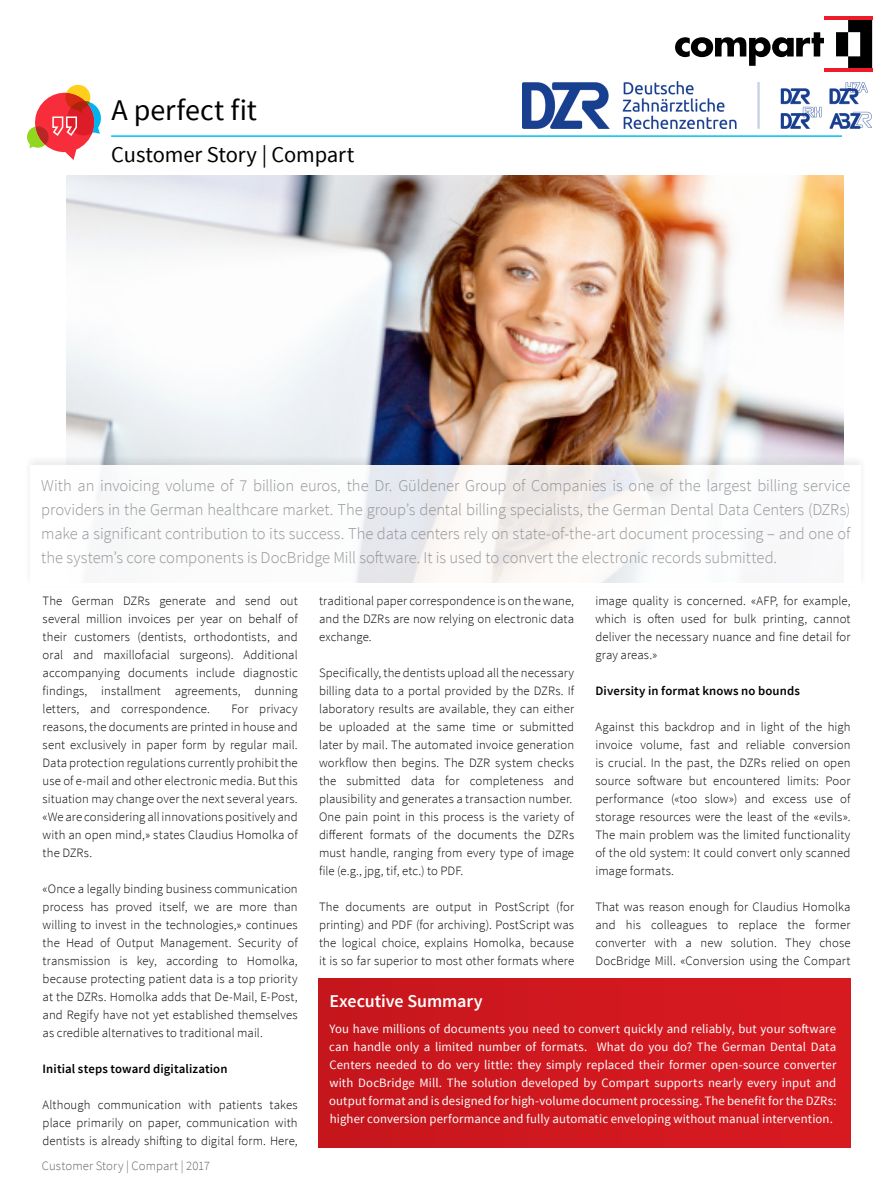
<style>
.page{position:relative;width:893px;height:1191px;background:#fff}
.page>*{position:absolute;margin:0;border:0;box-sizing:border-box;transform-origin:0 0}
.t1{font:30px "Source Sans Pro";color:#000}
.t2{font:22.5px "Source Sans Pro";letter-spacing:-.01em;color:#000}
.t3{font:600 18px "Source Sans Pro";letter-spacing:-.005em;color:#fff}
.t4{font:300 16.5px/24px "Source Sans Pro";letter-spacing:-.005em;color:#939598;text-align:justify}
.t5{font:300 12.75px/18px "Source Sans Pro";letter-spacing:.005em;color:#000;text-align:justify}
.t6{font:12.75px/18px "Source Sans Pro";letter-spacing:.01em;color:#fff;text-align:justify}
.t7{font:600 12.75px "Source Sans Pro";letter-spacing:.01em;color:#000}
.t8{font:300 12.75px "Source Sans Pro";letter-spacing:.005em;color:#636466}
</style>
<div class="page">
<img style="left:67px;top:176px;width:776px;height:277px">
<svg style="left:675px;top:20px;width:197px;height:48px"></svg>
<hr style="left:824px;top:17px;width:48px;height:3px;background:#ed1c29">
<hr style="left:824px;top:68px;width:48px;height:4px;background:#ed1c29">
<div style="left:22px;top:453px;width:847px;height:137px;background:#000;opacity:.1"></div>
<svg style="left:30px;top:465px;width:830px;height:121px"></svg>
<svg style="left:27px;top:84px;width:74px;height:76px"></svg>
<hr style="left:111px;top:135px;width:731px;height:2px;background:#00c0f3">
<div style="left:319px;top:978px;width:531px;height:169px;background:#d1181f"></div>
<img style="left:523px;top:81px;width:349px;height:47px">
<h1 class="t1" style="left:112px;top:92px;width:147px">A perfect fit</h1>
<h2 class="t2" style="left:111px;top:140px;width:245px">Customer Story | Compart</h2>
<p class="t4" style="left:41px;top:474px;width:811px">With an invoicing volume of 7 billion euros, the Dr. Güldener Group of Companies is one of the largest billing service providers in the German healthcare market. The group’s dental billing specialists, the German Dental Data Centers (DZRs) make a significant contribution to its success. The data centers rely on state-of-the-art document processing – and one of the system’s core components is DocBridge Mill software. It is used to convert the electronic records submitted.</p>
<p class="t5" style="left:43px;top:592px;width:257px">The German DZRs generate and send out several million invoices per year on behalf of their customers (dentists, orthodontists, and oral and maxillofacial surgeons). Additional accompanying documents include diagnostic findings, installment agreements, dunning letters, and correspondence.</p>
<p class="t5" style="left:43px;top:700px;width:257px;text-indent:189px">For privacy reasons, the documents are printed in house and sent exclusively in paper form by regular mail.<br>Data protection regulations currently prohibit the use of e-mail and other electronic media. But this situation may change over the next several years. «We are considering all innovations positively and with an open mind,» states Claudius Homolka of the DZRs.</p>
<p class="t5" style="left:43px;top:880px;width:257px">«Once a legally binding business communication process has proved itself, we are more than willing to invest in the technologies,» continues the Head of Output Management. Security of transmission is key, according to Homolka, because protecting patient data is a top priority at the DZRs. Homolka adds that De-Mail, E-Post, and Regify have not yet established themselves as credible alternatives to traditional mail.</p>
<p class="t7" style="left:43px;top:1061px;width:186px">Initial steps toward digitalization</p>
<p class="t5" style="left:43px;top:1096px;width:257px">Although communication with patients takes place primarily on paper, communication with dentists is already shifting to digital form. Here,</p>
<p class="t8" style="left:42px;top:1158px;width:169px">Customer Story | Compart | 2017</p>
<p class="t5" style="left:319px;top:592px;width:257px">traditional paper correspondence is on the wane, and the DZRs are now relying on electronic data exchange.</p>
<p class="t5" style="left:319px;top:664px;width:257px;text-align:left">Specifically, the dentists upload all the necessary billing data to a portal provided by the DZRs. If laboratory results are available, they can either be uploaded at the same time or submitted later by mail. The automated invoice generation workflow then begins. The DZR system checks the submitted data for completeness and plausibility and generates a transaction number.<br>One pain point in this process is the variety of different formats of the documents the DZRs must handle, ranging from every type of image file (e.g., jpg, tif, etc.) to PDF.</p>
<p class="t5" style="left:319px;top:898px;width:257px">The documents are output in PostScript (for printing) and PDF (for archiving). PostScript was the logical choice, explains Homolka, because it is so far superior to most other formats where</p>
<p class="t5" style="left:595px;top:592px;width:257px">image quality is concerned. «AFP, for example, which is often used for bulk printing, cannot deliver the necessary nuance and fine detail for gray areas.»</p>
<p class="t7" style="left:595px;top:683px;width:206px">Diversity in format knows no bounds</p>
<p class="t5" style="left:595px;top:718px;width:257px">Against this backdrop and in light of the high invoice volume, fast and reliable conversion is crucial. In the past, the DZRs relied on open source software but encountered limits: Poor performance («too slow») and excess use of storage resources were the least of the «evils».<br>The main problem was the limited functionality of the old system: It could convert only scanned image formats.</p>
<p class="t5" style="left:595px;top:898px;width:257px">That was reason enough for Claudius Homolka and his colleagues to replace the former converter with a new solution. They chose DocBridge Mill. «Conversion using the Compart</p>
<h3 class="t3" style="left:329px;top:989px;width:155px">Executive Summary</h3>
<p class="t6" style="left:329px;top:1020px;width:509px">You have millions of documents you need to convert quickly and reliably, but your software can handle only a limited number of formats. What do you do? The German Dental Data Centers needed to do very little: they simply replaced their former open-source converter with DocBridge Mill. The solution developed by Compart supports nearly every input and output format and is designed for high-volume document processing. The benefit for the DZRs: higher conversion performance and fully automatic enveloping without manual intervention.</p>
</div>
